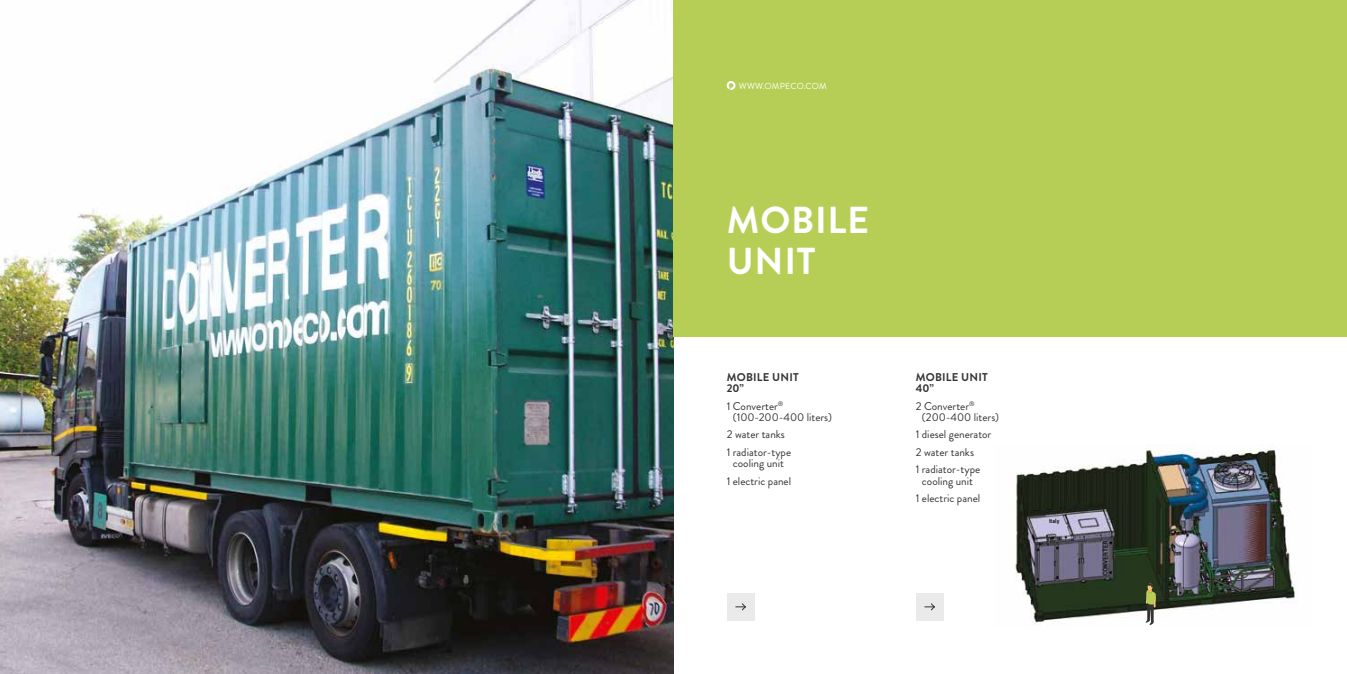
<style>
.page{position:relative;width:1347px;height:674px;background:#fff}
.page>*{position:absolute;margin:0;border:0;box-sizing:border-box;transform-origin:0 0}
.t1{font:700 37.5px/40px "Brandon Grotesque";letter-spacing:.02em;color:#fff}
.t2{font:11.25px/17.5px "Brandon Grotesque";color:#333332}
.t3{font:700 11.25px/11.2px "Brandon Grotesque";letter-spacing:.02em;color:#333332}
.t4{font:8.75px "Brandon Grotesque";letter-spacing:.02em;color:#fff}
.t5{font:500 6px "Info Text";color:#000}
</style>
<div class="page">
<img style="left:1015px;top:444px;width:281px;height:180px">
<img style="left:0;top:0;width:673px;height:673px">
<div style="left:673px;top:0;width:673px;height:337px;background:#b6ce55"></div>
<svg style="left:726px;top:81px;width:9px;height:9px"></svg>
<div style="left:726px;top:592px;width:28px;height:28px;background:#eaeaea"></div>
<svg style="left:735px;top:603px;width:11px;height:7px"></svg>
<div style="left:915px;top:592px;width:28px;height:28px;background:#eaeaea"></div>
<svg style="left:924px;top:603px;width:11px;height:7px"></svg>
<svg style="left:1145px;top:583px;width:10px;height:42px"></svg>
<p class="t4" style="left:739px;top:79px;width:89px">WWW.OMPECO.COM</p>
<h1 class="t1" style="left:727px;top:201px;width:144px">MOBILE<br>UNIT</h1>
<p class="t3" style="left:726px;top:371px;width:74px">MOBILE UNIT<br>20”</p>
<p class="t2" style="left:733px;top:400px;width:101px;line-height:11.2px;text-indent:-6px">1 Converter<sup>® </sup>(100-200-400 liters)</p>
<p class="t2" style="left:726px;top:425px;width:66px">2 water tanks<br>1 radiator-type</p>
<p class="t2" style="left:726px;top:454px;width:66px;text-align:center">cooling unit<br>1 electric panel</p>
<p class="t3" style="left:915px;top:371px;width:74px">MOBILE UNIT<br>40”</p>
<p class="t2" style="left:922px;top:400px;width:79px;line-height:11.2px;text-indent:-6px">2 Converter<sup>® </sup>(200-400 liters)</p>
<p class="t2" style="left:915px;top:425px;width:77px">1 diesel generator<br>2 water tanks<br>1 radiator-type</p>
<p class="t2" style="left:915px;top:472px;width:66px;text-align:center">cooling unit<br>1 electric panel</p>
<p class="t5" style="left:1049px;top:517px;width:12px">Italy</p>
</div>
